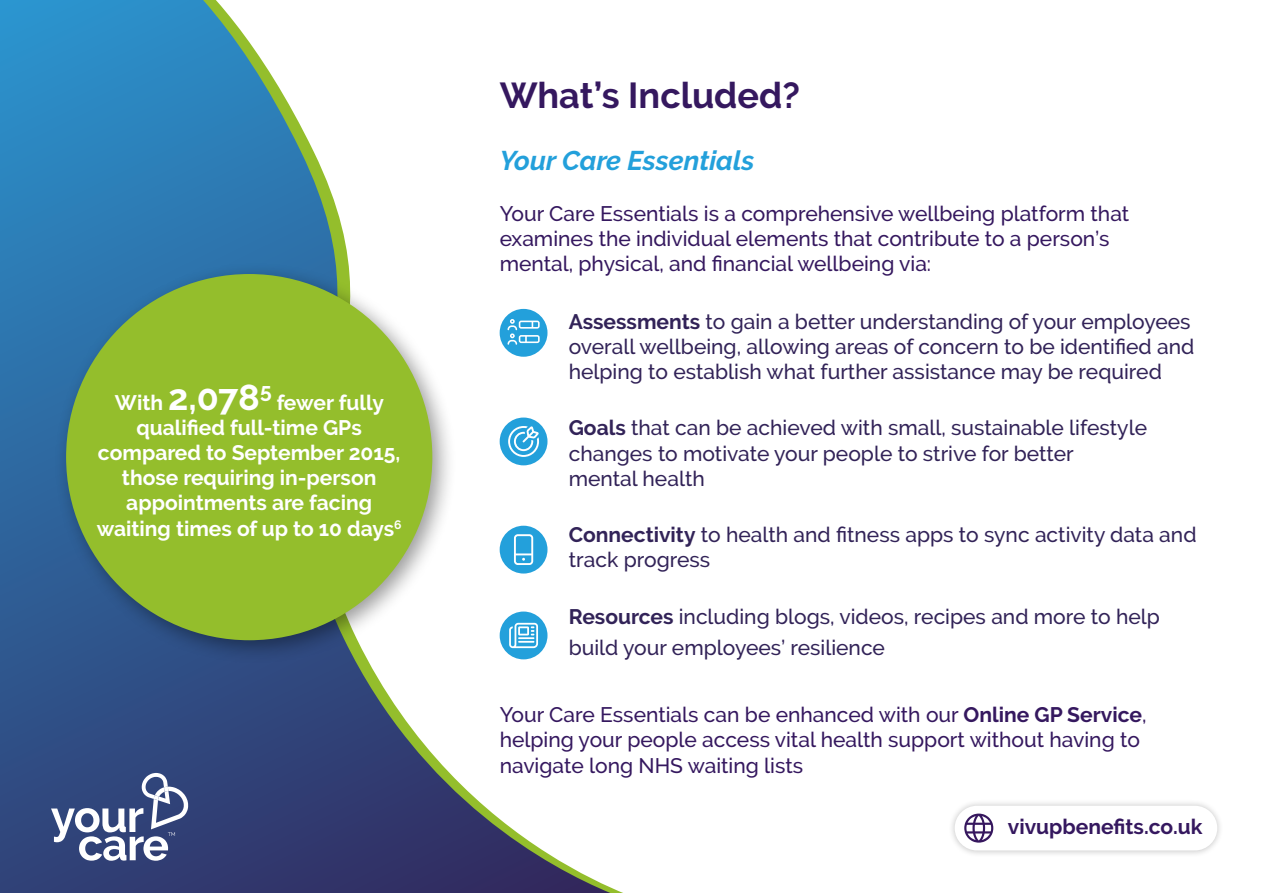
<style>
.page{position:relative;width:1263px;height:893px;background:#fff}
.page>*{position:absolute;margin:0;border:0;box-sizing:border-box;transform-origin:0 0}
.t1{font:700 36px "Raleway";color:#35185f}
.t2{font:italic 700 27px "Raleway";color:#23a0db}
.t3{font:500 21px/25.2px "Raleway";color:#322358}
.t4{font:500 21px/25.2px "Raleway";color:#35185f}
.t5{font:700 21px/25.2px "Raleway";color:#fff;text-align:center}
.t6{font:700 21px "Raleway";color:#35185f}
.s1{font-size:36px}
.s2{font-weight:700}
</style>
<div class="page">
<svg style="left:0;top:0;width:610px;height:893px"></svg>
<div style="left:53px;top:261px;width:404px;height:404px;background:#000;opacity:.4"></div>
<div style="left:66px;top:274px;width:366px;height:366px;background:#94be2c;border-radius:50%"></div>
<svg style="left:51px;top:773px;width:137px;height:88px"></svg>
<div style="left:948px;top:799px;width:276px;height:58px;background:#000;opacity:.25"></div>
<div style="left:955px;top:806px;width:262px;height:44px;background:#fff;border-radius:22px"></div>
<svg style="left:964px;top:814px;width:29px;height:29px"></svg>
<div style="left:500px;top:309px;width:47px;height:48px;background:#23a0db;border-radius:50%"></div>
<div style="left:500px;top:418px;width:47px;height:47px;background:#23a0db;border-radius:50%"></div>
<div style="left:500px;top:526px;width:47px;height:47px;background:#23a0db;border-radius:50%"></div>
<div style="left:500px;top:611px;width:47px;height:48px;background:#23a0db;border-radius:50%"></div>
<svg style="left:507px;top:319px;width:33px;height:26px"></svg>
<svg style="left:508px;top:426px;width:31px;height:31px"></svg>
<svg style="left:514px;top:534px;width:19px;height:31px"></svg>
<svg style="left:509px;top:623px;width:29px;height:25px"></svg>
<p class="t5" style="left:97px;top:390px;width:306px">With <span class="s1">2,078</span>5 fewer fully qualified full-time GPs compared to September 2015, those requiring in-person appointments are facing waiting times of up to 10 days<sup>6</sup></p>
<h1 class="t1" style="left:500px;top:75px;width:302px">What’s Included?</h1>
<p class="t2" style="left:500px;top:145px;width:256px">Your Care Essentials</p>
<p class="t4" style="left:500px;top:201px;width:631px">Your Care Essentials is a comprehensive wellbeing platform that examines the individual elements that contribute to a person’s mental, physical, and financial wellbeing via:</p>
<p class="t3" style="left:569px;top:309px;width:627px"><span class="s2">Assessments</span> to gain a better understanding of your employees overall wellbeing, allowing areas of concern to be identified and helping to establish what further assistance may be required</p>
<p class="t3" style="left:569px;top:415px;width:580px"><span class="s2">Goals</span> that can be achieved with small, sustainable lifestyle changes to motivate your people to strive for better mental health</p>
<p class="t3" style="left:569px;top:522px;width:629px"><span class="s2">Connectivity</span> to health and fitness apps to sync activity data and track progress</p>
<p class="t3" style="left:569px;top:601px;width:593px;line-height:31.2px"><span class="s2">Resources</span> including blogs, videos, recipes and more to help build your employees’ resilience</p>
<p class="t4" style="left:500px;top:702px;width:648px">Your Care Essentials can be enhanced with our <span class="s2">Online GP Service</span>, helping your people access vital health support without having to navigate long NHS waiting lists</p>
<p class="t6" style="left:1008px;top:815px;width:196px">vivupbenefits.co.uk</p>
</div>
